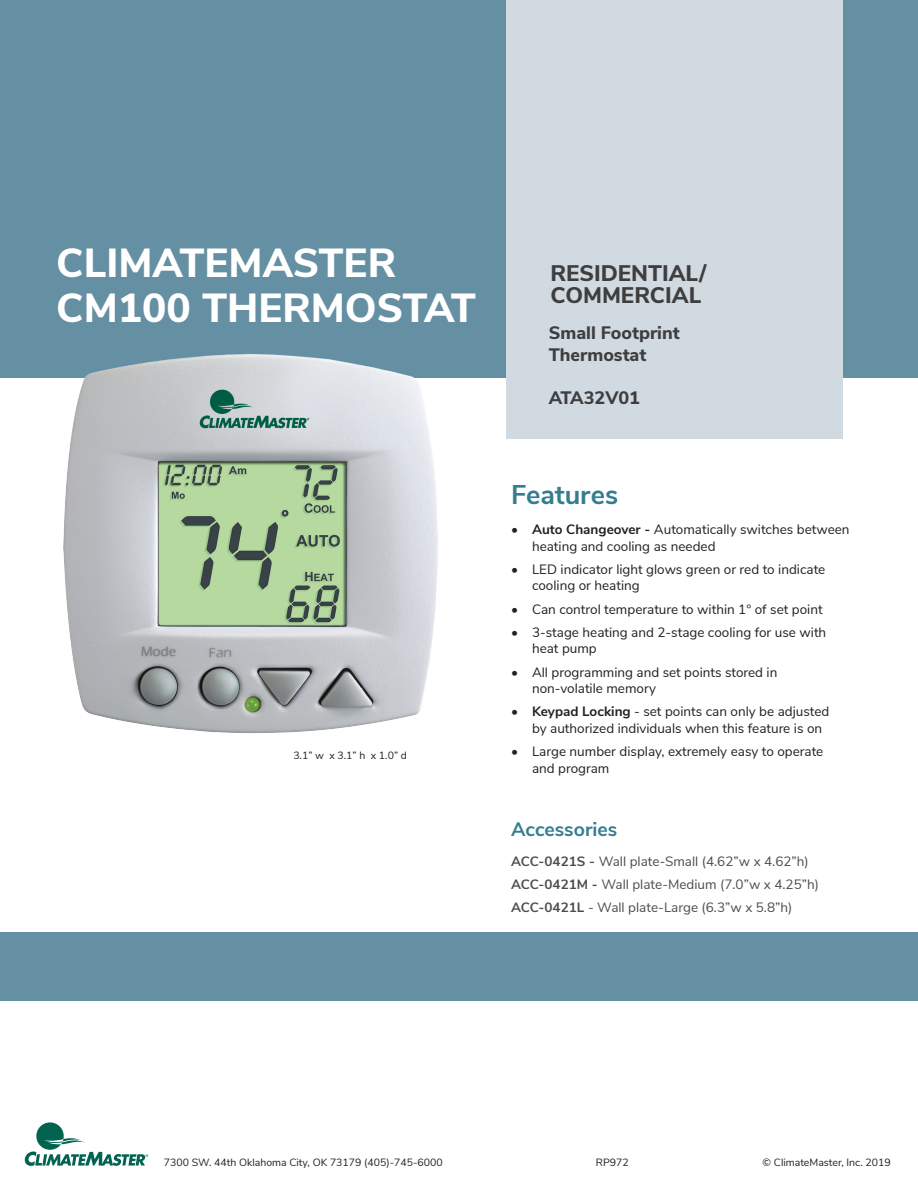
<style>
.page{position:relative;width:918px;height:1188px;background:#fff}
.page>*{position:absolute;margin:0;border:0;box-sizing:border-box;transform-origin:0 0}
.t1{font:800 40.5px/45px "Nunito Sans";color:#fff}
.t2{font:700 27px "Nunito Sans";color:#357c91}
.t3{font:800 22.5px/22.5px "Nunito Sans";color:#3e3e3f}
.t4{font:700 19.5px "Nunito Sans";color:#357c91}
.t5{font:800 18px/21.6px "Nunito Sans";color:#3e3e3f}
.t6{font:13.5px/16.5px "Nunito Sans";color:#231f20}
.t7{font:13.5px/23.2px "Nunito Sans";color:#4b4c4d}
.t8{font:10.5px "Nunito Sans";color:#231f20}
.s1{font-weight:700}
</style>
<div class="page">
<div style="left:0;top:0;width:918px;height:378px;background:#658fa2"></div>
<div style="left:0;top:932px;width:918px;height:68px;background:#658fa2"></div>
<div style="left:507px;top:0;width:336px;height:438px;background:#d1dae1"></div>
<img style="left:63px;top:353px;width:375px;height:380px">
<svg style="left:25px;top:1122px;width:123px;height:44px"></svg>
<h1 class="t1" style="left:56px;top:238px;width:421px">CLIMATEMASTER<br>CM100 THERMOSTAT</h1>
<p class="t8" style="left:293px;top:747px;width:115px">3.1” w x 3.1” h x 1.0” d</p>
<h3 class="t3" style="left:550px;top:260px;width:158px">RESIDENTIAL/<br>COMMERCIAL</h3>
<h3 class="t5" style="left:549px;top:321px;width:133px">Small Footprint<br>Thermostat</h3>
<h3 class="t5" style="left:549px;top:386px;width:93px">ATA32V01</h3>
<h2 class="t2" style="left:511px;top:475px;width:109px">Features</h2>
<p class="t6" style="left:532px;top:520px;width:319px;text-indent:-21px">• <span class="s1">Auto Changeover -</span> Automatically switches between heating and cooling as needed</p>
<p class="t6" style="left:532px;top:560px;width:295px;text-indent:-21px">• LED indicator light glows green or red to indicate cooling or heating</p>
<p class="t6" style="left:511px;top:600px;width:313px">• Can control temperature to within 1° of set point</p>
<p class="t6" style="left:532px;top:623px;width:296px;text-indent:-21px">• 3-stage heating and 2-stage cooling for use with heat pump</p>
<p class="t6" style="left:532px;top:663px;width:247px;text-indent:-21px">• All programming and set points stored in non-volatile memory</p>
<p class="t6" style="left:532px;top:703px;width:299px;text-indent:-21px">• <span class="s1">Keypad Locking</span> - set points can only be adjusted by authorized individuals when this feature is on</p>
<p class="t6" style="left:532px;top:742px;width:293px;text-indent:-21px">• Large number display, extremely easy to operate and program</p>
<h3 class="t4" style="left:511px;top:815px;width:108px">Accessories</h3>
<p class="t7" style="left:511px;top:848px;width:310px"><span class="s1">ACC-0421S -</span> Wall plate-Small (4.62”w x 4.62”h)<br><span class="s1">ACC-0421M -</span> Wall plate-Medium (7.0”w x 4.25”h)<br><span class="s1">ACC-0421L</span> - Wall plate-Large (6.3”w x 5.8”h)</p>
<p class="t8" style="left:164px;top:1155px;width:280px">7300 SW. 44th Oklahoma City, OK 73179 (405)-745-6000</p>
<p class="t8" style="left:596px;top:1155px;width:34px">RP972</p>
<p class="t8" style="left:763px;top:1155px;width:130px">© ClimateMaster, Inc. 2019</p>
</div>
